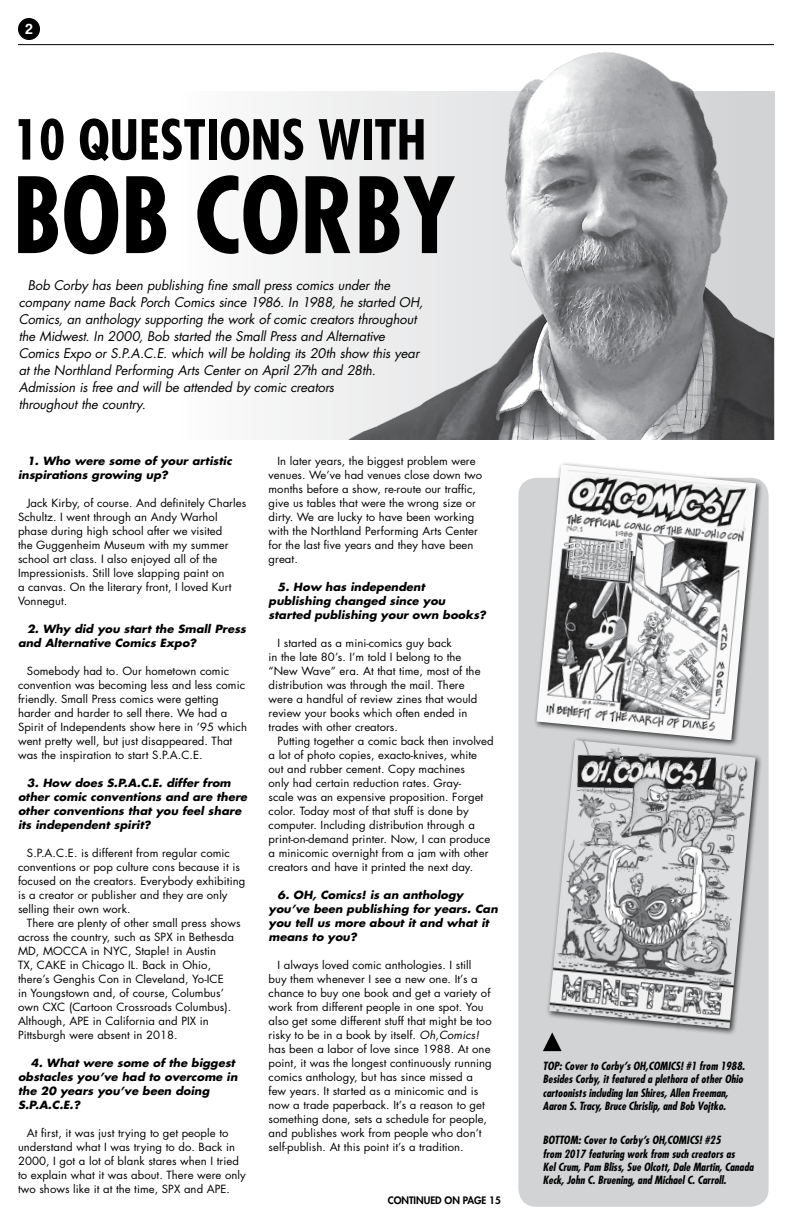
<style>
.page{position:relative;width:792px;height:1224px;background:#fff}
.page>*{position:absolute;margin:0;border:0;box-sizing:border-box;transform-origin:0 0}
.t1{font:700 condensed 102px "Futura";color:#000}
.t2{font:700 condensed 53.7px "Futura";color:#000}
.t3{font:15.3px "Coolvetica Rg";color:#fff}
.t4{font:italic 13px/17px "Futura";letter-spacing:-.005em;color:#000}
.t5{font:11px/14px "Futura";letter-spacing:.005em;color:#000}
.t6{font:italic 700 11px/14px "Futura";letter-spacing:.005em;color:#000}
.t7{font:italic 700 condensed 11px/13.2px "Futura";color:#000}
.t8{font:800 10px "Futura";color:#000}
.s1{font-style:italic}
</style>
<div class="page">
<div style="left:518px;top:478px;width:251px;height:729px;background:#d1d3d4;border-radius:18px"></div>
<div style="left:25px;top:92px;width:749px;height:347px;background:linear-gradient(to bottom,#fafafb,#fafafb)"></div>
<div style="left:18px;top:18px;width:22px;height:22px;background:#000;border-radius:50%"></div>
<hr style="left:18px;top:44px;width:756px;height:1px;background:#000">
<img style="left:343px;top:52px;width:431px;height:387px">
<div style="left:533px;top:461px;width:230px;height:286px;background:#000;opacity:.75"></div>
<img style="left:536px;top:465px;width:220px;height:275px">
<div style="left:546px;top:737px;width:216px;height:298px;background:#000;opacity:.75"></div>
<img style="left:549px;top:740px;width:207px;height:288px">
<svg style="left:543px;top:1032px;width:19px;height:19px"></svg>
<h3 class="t3" style="left:25px;top:20px;width:9px">2</h3>
<h2 class="t2" style="left:13px;top:106px;width:415px">10 QUESTIONS WITH</h2>
<h1 class="t1" style="left:13px;top:152px;width:444px">BOB CORBY</h1>
<p class="t4" style="left:19px;top:277px;width:406px;text-indent:9px">Bob Corby has been publishing fine small press comics under the company name Back Porch Comics since 1986. In 1988, he started OH, Comics, an anthology supporting the work of comic creators throughout the Midwest. In 2000, Bob started the Small Press and Alternative Comics Expo or S.P.A.C.E. which will be holding its 20th show this year at the Northland Performing Arts Center on April 27th and 28th.<br>Admission is free and will be attended by comic creators<br>throughout the country.</p>
<p class="t6" style="left:18px;top:454px;width:215px;text-indent:9px">1. Who were some of your artistic inspirations growing up?</p>
<p class="t5" style="left:18px;top:496px;width:230px;text-indent:9px">Jack Kirby, of course. And definitely Charles Schultz. I went through an Andy Warhol phase during high school after we visited<br>the Guggenheim Museum with my summer school art class. I also enjoyed all of the Impressionists. Still love slapping paint on<br>a canvas. On the literary front, I loved Kurt Vonnegut.</p>
<p class="t6" style="left:18px;top:622px;width:230px;text-indent:9px">2. Why did you start the Small Press and Alternative Comics Expo?</p>
<p class="t5" style="left:18px;top:664px;width:231px;text-indent:9px">Somebody had to. Our hometown comic convention was becoming less and less comic friendly. Small Press comics were getting harder and harder to sell there. We had a Spirit of Independents show here in ’95 which went pretty well, but just disappeared. That was the inspiration to start S.P.A.C.E.</p>
<p class="t6" style="left:18px;top:776px;width:231px;text-indent:9px">3. How does S.P.A.C.E. differ from other comic conventions and are there other conventions that you feel share its independent spirit?</p>
<p class="t5" style="left:18px;top:846px;width:229px;text-indent:9px">S.P.A.C.E. is different from regular comic conventions or pop culture cons because it is focused on the creators. Everybody exhibiting is a creator or publisher and they are only selling their own work.</p>
<p class="t5" style="left:18px;top:916px;width:224px;text-indent:9px">There are plenty of other small press shows across the country, such as SPX in Bethesda MD, MOCCA in NYC, Staple! in Austin<br>TX, CAKE in Chicago IL. Back in Ohio, there’s Genghis Con in Cleveland, Yo-ICE<br>in Youngstown and, of course, Columbus’ own CXC (Cartoon Crossroads Columbus).<br>Although, APE in California and PIX in Pittsburgh were absent in 2018.</p>
<p class="t6" style="left:18px;top:1056px;width:221px;text-indent:13px">4. What were some of the biggest obstacles you’ve had to overcome in the 20 years you’ve been doing<br>S.P.A.C.E.?</p>
<p class="t5" style="left:18px;top:1126px;width:229px;text-indent:9px">At first, it was just trying to get people to understand what I was trying to do. Back in 2000, I got a lot of blank stares when I tried to explain what it was about. There were only two shows like it at the time, SPX and APE.</p>
<p class="t5" style="left:269px;top:454px;width:215px;text-indent:9px">In later years, the biggest problem were venues. We’ve had venues close down two months before a show, re-route our traffic, give us tables that were the wrong size or dirty. We are lucky to have been working with the Northland Performing Arts Center for the last five years and they have been great.</p>
<p class="t6" style="left:269px;top:580px;width:219px;text-indent:9px">5. How has independent publishing changed since you started publishing your own books?</p>
<p class="t5" style="left:269px;top:636px;width:214px;text-indent:9px">I started as a mini-comics guy back<br>in the late 80’s. I’m told I belong to the “New Wave” era. At that time, most of the distribution was through the mail. There were a handful of review zines that would review your books which often ended in trades with other creators.</p>
<p class="t5" style="left:269px;top:734px;width:227px;text-indent:9px">Putting together a comic back then involved a lot of photo copies, exacto-knives, white out and rubber cement. Copy machines<br>only had certain reduction rates. Gray-<br>scale was an expensive proposition. Forget color. Today most of that stuff is done by computer. Including distribution through a print-on-demand printer. Now, I can produce a minicomic overnight from a jam with other creators and have it printed the next day.</p>
<p class="t6" style="left:269px;top:888px;width:231px;text-indent:9px">6. OH, Comics! is an anthology you’ve been publishing for years. Can you tell us more about it and what it means to you?</p>
<p class="t5" style="left:269px;top:958px;width:225px;text-indent:9px">I always loved comic anthologies. I still buy them whenever I see a new one. It’s a chance to buy one book and get a variety of work from different people in one spot. You also get some different stuff that might be too risky to be in a book by itself. <span class="s1">Oh,Comics! </span>has been a labor of love since 1988. At one point, it was the longest continuously running comics anthology, but has since missed a few years. It started as a minicomic and is now a trade paperback. It’s a reason to get something done, sets a schedule for people, and publishes work from people who don’t self-publish. At this point it’s a tradition.</p>
<p class="t8" style="left:388px;top:1194px;width:115px">CONTINUED ON PAGE 15</p>
<p class="t7" style="left:543px;top:1060px;width:203px">TOP: Cover to Corby’s OH,COMICS! #1 from 1988.<br>Besides Corby, it featured a plethora of other Ohio cartoonists including Ian Shires, Allen Freeman, Aaron S. Tracy, Bruce Chrislip, and Bob Vojtko.</p>
<p class="t7" style="left:543px;top:1134px;width:212px">BOTTOM: Cover to Corby’s OH,COMICS! #25<br>from 2017 featuring work from such creators as<br>Kel Crum, Pam Bliss, Sue Olcott, Dale Martin, Canada Keck, John C. Bruening, and Michael C. Carroll.</p>
</div>
